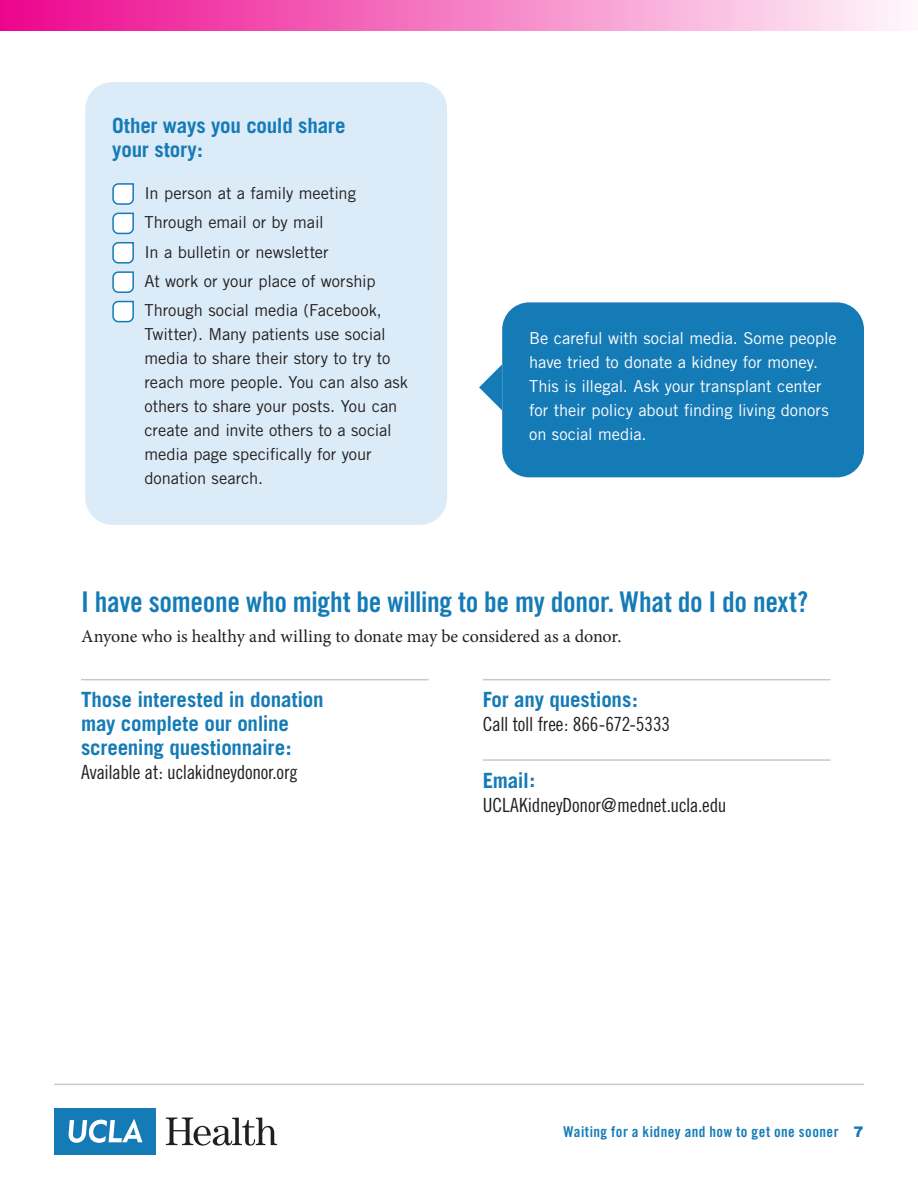
<style>
.page{position:relative;width:918px;height:1188px;background:#fff}
.page>*{position:absolute;margin:0;border:0;box-sizing:border-box;transform-origin:0 0}
.Question{font:28.5px "Trade Gothic Bold Cond Twenty";letter-spacing:-.01em;color:#157bb7}
.Small_Blue_Subhead_w{font:700 21px/24px "Trade Gothic";letter-spacing:-.01em;color:#157bb7}
.Small_Blue_Subhead{font:700 21px/24px "Trade Gothic";letter-spacing:-.01em;color:#157bb7}
.url{font:19.5px "Trade Gothic Cond Eighteen";letter-spacing:-.01em;color:#231f20}
.Body_Copy__12_16{font:18px "Minion Pro";letter-spacing:-.01em;color:#231f20}
.TIP_Text{font:16.5px/24px "Trade Gothic";letter-spacing:-.005em;color:#231f20}
.TIP_Text-2{font:16.5px/24px "Trade Gothic";letter-spacing:-.005em;color:#fff}
.t1{font:15px "Trade Gothic Bold Cond Twenty";letter-spacing:.03em;color:#157bb7}
.s1{font-family:"Interstate";font-weight:900}
</style>
<div class="page">
<div style="left:54px;top:1108px;width:101px;height:47px;background:#157bb7"></div>
<svg style="left:69px;top:1119px;width:73px;height:24px"></svg>
<svg style="left:166px;top:1118px;width:111px;height:28px"></svg>
<div style="left:0;top:0;width:918px;height:31px;background:linear-gradient(to right,#ed058d,#fef7fb)"></div>
<hr style="left:54px;top:1084px;width:810px;height:1px;background:#c8c9c9">
<div style="left:85px;top:82px;width:362px;height:443px;background:#dbebf7;border-radius:27px"></div>
<svg style="left:112px;top:183px;width:22px;height:22px"></svg>
<svg style="left:112px;top:212px;width:22px;height:23px"></svg>
<svg style="left:112px;top:242px;width:22px;height:22px"></svg>
<svg style="left:112px;top:271px;width:22px;height:22px"></svg>
<svg style="left:112px;top:300px;width:22px;height:23px"></svg>
<div style="left:502px;top:302px;width:362px;height:175px;background:#157bb7;border-radius:27px"></div>
<svg style="left:479px;top:364px;width:23px;height:46px"></svg>
<hr style="left:81px;top:679px;width:348px;height:1px;background:#c8c9c9">
<hr style="left:483px;top:679px;width:348px;height:1px;background:#c8c9c9">
<hr style="left:483px;top:759px;width:348px;height:2px;background:#c8c9c9">
<p class="Small_Blue_Subhead" style="left:112px;top:113px;width:235px">Other ways you could share your story:</p>
<p class="TIP_Text" style="left:144px;top:181px;width:213px">In person at a family meeting</p>
<p class="TIP_Text" style="left:144px;top:210px;width:181px">Through email or by mail</p>
<p class="TIP_Text" style="left:144px;top:240px;width:186px">In a bulletin or newsletter</p>
<p class="TIP_Text" style="left:144px;top:269px;width:233px">At work or your place of worship</p>
<p class="TIP_Text" style="left:144px;top:298px;width:265px">Through social media (Facebook,<br>Twitter). Many patients use social media to share their story to try to reach more people. You can also ask others to share your posts. You can create and invite others to a social media page specifically for your donation search.</p>
<p class="TIP_Text-2" style="left:529px;top:326px;width:309px">Be careful with social media. Some people have tried to donate a kidney for money.<br>This is illegal. Ask your transplant center for their policy about finding living donors on social media.</p>
<p class="Question" style="left:81px;top:585px;width:729px">I have someone who might be willing to be my donor. What do I do next?</p>
<p class="Body_Copy__12_16" style="left:81px;top:624px;width:542px">Anyone who is healthy and willing to donate may be considered as a donor.</p>
<p class="Small_Blue_Subhead_w" style="left:81px;top:688px;width:244px">Those interested in donation may complete our online screening questionnaire:</p>
<p class="url" style="left:81px;top:761px;width:218px">Available at: uclakidneydonor.org</p>
<p class="Small_Blue_Subhead_w" style="left:483px;top:688px;width:157px">For any questions:</p>
<p class="url" style="left:483px;top:713px;width:189px">Call toll free: 866-672-5333</p>
<p class="Small_Blue_Subhead_w" style="left:483px;top:768px;width:54px">Email:</p>
<p class="url" style="left:483px;top:793px;width:245px">UCLAKidneyDonor@mednet.ucla.edu</p>
<p class="t1" style="left:564px;top:1123px;width:302px">Waiting for a kidney and how to get one sooner <span class="s1">7</span></p>
</div>
